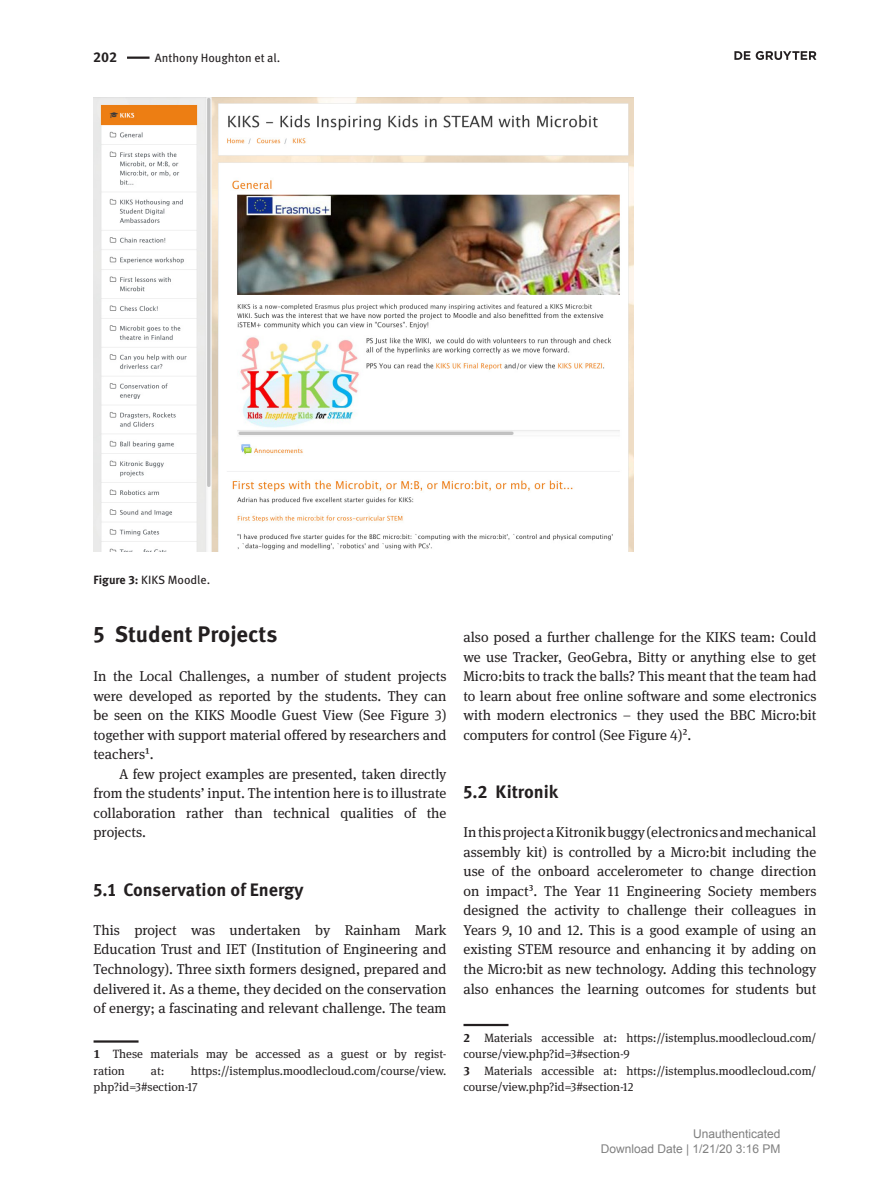
<style>
.page{position:relative;width:893px;height:1191px;background:#fff}
.page>*{position:absolute;margin:0;border:0;box-sizing:border-box;transform-origin:0 0}
.t1{font:700 22.5px "DG Meta Science";color:#231f20}
.t2{font:700 18px "DG Meta Science";color:#231f20}
.paragraph_without_in{font:14.25px/19.5px "DG Meta Serif Science";color:#231f20;text-align:justify}
.paragraph_with_inden{font:14.25px/19.5px "DG Meta Serif Science";color:#231f20;text-align:justify}
.t3{font:700 14.25px "DG Meta Science";color:#231f20}
.footnote_text{font:12px/16.5px "DG Meta Serif Science";color:#231f20}
.t4{font:12px/15px "Arial";color:#808080;text-align:right}
.caption_figure{font:12px "DG Meta Science";color:#231f20}
.s1{font-weight:700}
</style>
<div class="page">
<svg style="left:734px;top:51px;width:82px;height:9px"></svg>
<hr style="left:127px;top:57px;width:23px;height:2px;background:#231f20">
<hr style="left:94px;top:1040px;width:45px;height:2px;background:#231f20">
<hr style="left:463px;top:1024px;width:45px;height:2px;background:#231f20">
<img style="left:94px;top:98px;width:540px;height:453px">
<p class="t3" style="left:93px;top:45px;width:26px">202</p>
<p class="caption_figure" style="left:155px;top:48px;width:127px">Anthony Houghton et al.</p>
<p class="caption_figure" style="left:94px;top:570px;width:118px"><span class="s1">Figure 3:</span> KIKS Moodle.</p>
<p class="t1" style="left:94px;top:616px;width:185px">5 Student Projects</p>
<p class="paragraph_without_in" style="left:94px;top:666px;width:354px">In the Local Challenges, a number of student projects were developed as reported by the students. They can be seen on the KIKS Moodle Guest View (See Figure 3) together with support material offered by researchers and teachers1.</p>
<p class="paragraph_with_inden" style="left:94px;top:764px;width:354px;text-indent:26px">A few project examples are presented, taken directly from the students’ input. The intention here is to illustrate collaboration rather than technical qualities of the projects.</p>
<p class="t2" style="left:94px;top:875px;width:212px">5.1 Conservation of Energy</p>
<p class="paragraph_without_in" style="left:94px;top:920px;width:354px">This project was undertaken by Rainham Mark Education Trust and IET (Institution of Engineering and Technology). Three sixth formers designed, prepared and delivered it. As a theme, they decided on the conservation of energy; a fascinating and relevant challenge. The team</p>
<p class="footnote_text" style="left:94px;top:1045px;width:354px"><span class="s1">1</span> These materials may be accessed as a guest or by regist&shy;ration</p>
<p class="footnote_text" style="left:94px;top:1061px;width:354px;text-indent:97px">https://istemplus.moodlecloud.com/course/view. php?id=3#section-17</p>
<p class="footnote_text" style="left:151px;top:1061px;width:15px">at:</p>
<p class="paragraph_without_in" style="left:463px;top:627px;width:354px">also posed a further challenge for the KIKS team: Could we use Tracker, GeoGebra, Bitty or anything else to get Micro:bits to track the balls? This meant that the team had to learn about free online software and some electronics with modern electronics – they used the BBC Micro:bit computers for control (See Figure 4)2.</p>
<p class="t2" style="left:463px;top:777px;width:96px">5.2 Kitronik</p>
<p class="paragraph_without_in" style="left:463px;top:822px;width:354px">In this project a Kitronik buggy (electronics and mechanical assembly kit) is controlled by a Micro:bit including the use of the onboard accelerometer to change direction on impact3. The Year 11 Engineering Society members designed the activity to challenge their colleagues in Years 9, 10 and 12. This is a good example of using an existing STEM resource and enhancing it by adding on the Micro:bit as new technology. Adding this technology also enhances the learning outcomes for students but</p>
<p class="footnote_text" style="left:463px;top:1028px;width:354px"><span class="s1">2</span> Materials accessible at: https://istemplus.moodlecloud.com/ course/view.php?id=3#section-9</p>
<p class="footnote_text" style="left:463px;top:1061px;width:354px"><span class="s1">3</span> Materials accessible at: https://istemplus.moodlecloud.com/ course/view.php?id=3#section-12</p>
<p class="t4" style="left:601px;top:1127px;width:181px">Unauthenticated<br>Download Date | 1/21/20 3:16 PM</p>
</div>
